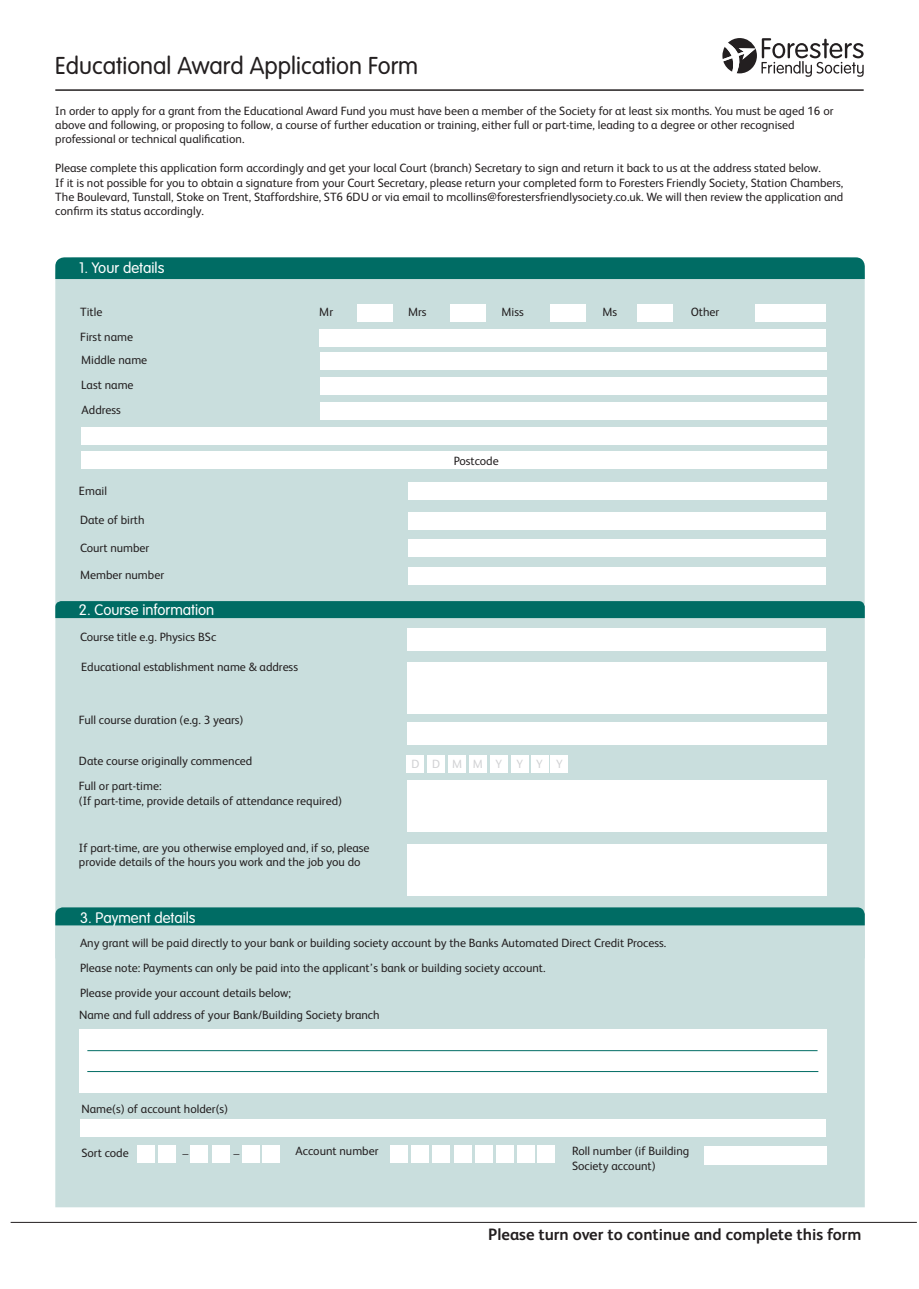
<style>
.page{position:relative;width:919px;height:1289px;background:#fff}
.page>*{position:absolute;margin:0;border:0;box-sizing:border-box;transform-origin:0 0}
.t1{font:300 24px "VAG Rounded Std";color:#231f20}
.t2{font:700 16.5px "FS Albert";color:#231f20}
.t3{font:300 15px "VAG Rounded Std";color:#fff}
.t4{font:12px/14.4px "FS Albert";color:#231f20}
.t5{font:12px "FS Albert";color:#d1d2d4}
</style>
<div class="page">
<hr style="left:55px;top:89px;width:808px;height:2px;background:#231f20">
<svg style="left:722px;top:38px;width:141px;height:39px"></svg>
<hr style="left:11px;top:1222px;width:905px;height:1px;background:#231f20">
<div style="left:55px;top:279px;width:809px;height:322px;background:#c9dedd"></div>
<div style="left:55px;top:257px;width:809px;height:22px;background:#006c64"></div>
<div style="left:357px;top:304px;width:35px;height:17px;background:#fff"></div>
<div style="left:450px;top:304px;width:35px;height:17px;background:#fff"></div>
<div style="left:637px;top:304px;width:35px;height:17px;background:#fff"></div>
<div style="left:550px;top:304px;width:35px;height:17px;background:#fff"></div>
<div style="left:755px;top:304px;width:70px;height:17px;background:#fff"></div>
<div style="left:320px;top:377px;width:506px;height:17px;background:#fff"></div>
<div style="left:319px;top:329px;width:506px;height:17px;background:#fff"></div>
<div style="left:320px;top:402px;width:506px;height:17px;background:#fff"></div>
<div style="left:81px;top:426px;width:745px;height:18px;background:#fff"></div>
<div style="left:81px;top:451px;width:745px;height:18px;background:#fff"></div>
<div style="left:408px;top:511px;width:418px;height:18px;background:#fff"></div>
<div style="left:408px;top:539px;width:418px;height:18px;background:#fff"></div>
<div style="left:408px;top:567px;width:418px;height:17px;background:#fff"></div>
<div style="left:320px;top:351px;width:506px;height:18px;background:#fff"></div>
<div style="left:55px;top:618px;width:809px;height:289px;background:#c9dedd"></div>
<div style="left:55px;top:601px;width:809px;height:17px;background:#006c64"></div>
<div style="left:407px;top:628px;width:418px;height:23px;background:#fff"></div>
<div style="left:407px;top:722px;width:419px;height:23px;background:#fff"></div>
<div style="left:407px;top:661px;width:419px;height:52px;background:#fff"></div>
<div style="left:407px;top:482px;width:419px;height:17px;background:#fff"></div>
<div style="left:407px;top:755px;width:17px;height:17px;background:#fff"></div>
<div style="left:428px;top:755px;width:17px;height:17px;background:#fff"></div>
<div style="left:448px;top:755px;width:17px;height:17px;background:#fff"></div>
<div style="left:469px;top:755px;width:17px;height:17px;background:#fff"></div>
<div style="left:490px;top:755px;width:17px;height:17px;background:#fff"></div>
<div style="left:511px;top:755px;width:17px;height:17px;background:#fff"></div>
<div style="left:531px;top:755px;width:17px;height:17px;background:#fff"></div>
<div style="left:551px;top:755px;width:17px;height:17px;background:#fff"></div>
<div style="left:407px;top:780px;width:419px;height:52px;background:#fff"></div>
<div style="left:407px;top:843px;width:419px;height:52px;background:#fff"></div>
<div style="left:55px;top:925px;width:809px;height:282px;background:#c9dedd"></div>
<div style="left:55px;top:907px;width:809px;height:18px;background:#006c64"></div>
<div style="left:80px;top:1119px;width:746px;height:17px;background:#fff"></div>
<div style="left:79px;top:1029px;width:747px;height:64px;background:#fff"></div>
<hr style="left:87px;top:1050px;width:730px;height:1px;background:#006c64">
<hr style="left:87px;top:1071px;width:731px;height:1px;background:#006c64">
<div style="left:390px;top:1145px;width:17px;height:17px;background:#fff"></div>
<div style="left:411px;top:1145px;width:17px;height:17px;background:#fff"></div>
<div style="left:432px;top:1145px;width:18px;height:17px;background:#fff"></div>
<div style="left:454px;top:1145px;width:17px;height:17px;background:#fff"></div>
<div style="left:475px;top:1145px;width:17px;height:17px;background:#fff"></div>
<div style="left:496px;top:1145px;width:18px;height:17px;background:#fff"></div>
<div style="left:517px;top:1145px;width:17px;height:17px;background:#fff"></div>
<div style="left:537px;top:1145px;width:17px;height:17px;background:#fff"></div>
<div style="left:137px;top:1145px;width:18px;height:17px;background:#fff"></div>
<div style="left:159px;top:1145px;width:17px;height:17px;background:#fff"></div>
<div style="left:191px;top:1145px;width:17px;height:17px;background:#fff"></div>
<div style="left:212px;top:1145px;width:17px;height:17px;background:#fff"></div>
<div style="left:242px;top:1145px;width:17px;height:17px;background:#fff"></div>
<div style="left:262px;top:1145px;width:18px;height:17px;background:#fff"></div>
<div style="left:704px;top:1145px;width:122px;height:18px;background:#fff"></div>
<p class="t1" style="left:55px;top:52px;width:364px">Educational Award Application Form</p>
<p class="t4" style="left:55px;top:103px;width:779px">In order to apply for a grant from the Educational Award Fund you must have been a member of the Society for at least six months. You must be aged 16 or above and following, or proposing to follow, a course of further education or training, either full or part-time, leading to a degree or other recognised</p>
<p class="t4" style="left:55px;top:131px;width:191px">professional or technical qualification.</p>
<p class="t4" style="left:55px;top:160px;width:767px">Please complete this application form accordingly and get your local Court (branch) Secretary to sign and return it back to us at the address stated below.</p>
<p class="t4" style="left:55px;top:175px;width:789px">If it is not possible for you to obtain a signature from your Court Secretary, please return your completed form to Foresters Friendly Society, Station Chambers,</p>
<p class="t4" style="left:55px;top:189px;width:789px">The Boulevard, Tunstall, Stoke on Trent, Staffordshire, ST6 6DU or via email to mcollins@forestersfriendlysociety.co.uk. We will then review the application and confirm its status accordingly.</p>
<p class="t3" style="left:79px;top:259px;width:87px">1. Your details</p>
<p class="t4" style="left:80px;top:304px;width:24px">Title</p>
<p class="t4" style="left:319px;top:304px;width:15px">Mr</p>
<p class="t4" style="left:408px;top:304px;width:20px">Mrs</p>
<p class="t4" style="left:501px;top:304px;width:24px">Miss</p>
<p class="t4" style="left:602px;top:304px;width:16px">Ms</p>
<p class="t4" style="left:690px;top:304px;width:30px">Other</p>
<p class="t4" style="left:80px;top:329px;width:55px">First name</p>
<p class="t4" style="left:81px;top:377px;width:54px">Last name</p>
<p class="t4" style="left:81px;top:352px;width:68px">Middle name</p>
<p class="t4" style="left:82px;top:402px;width:41px">Address</p>
<p class="t4" style="left:79px;top:482px;width:29px">Email</p>
<p class="t4" style="left:80px;top:512px;width:66px">Date of birth</p>
<p class="t4" style="left:80px;top:539px;width:71px">Court number</p>
<p class="t4" style="left:80px;top:567px;width:85px">Member number</p>
<p class="t3" style="left:79px;top:600px;width:137px">2. Course information</p>
<p class="t4" style="left:80px;top:629px;width:138px">Course title e.g. Physics BSc</p>
<p class="t4" style="left:81px;top:658px;width:218px">Educational establishment name &amp; address</p>
<p class="t4" style="left:79px;top:711px;width:166px">Full course duration (e.g. 3 years)</p>
<p class="t4" style="left:79px;top:753px;width:175px">Date course originally commenced</p>
<p class="t4" style="left:79px;top:778px;width:84px">Full or part-time:</p>
<p class="t4" style="left:79px;top:792px;width:264px">(If part-time, provide details of attendance required)</p>
<p class="t4" style="left:79px;top:839px;width:292px">If part-time, are you otherwise employed and, if so, please provide details of the hours you work and the job you do</p>
<p class="t3" style="left:80px;top:909px;width:117px">3. Payment details</p>
<p class="t4" style="left:454px;top:453px;width:46px">Postcode</p>
<p class="t5" style="left:411px;top:756px;width:10px">D</p>
<p class="t5" style="left:432px;top:756px;width:10px">D</p>
<p class="t5" style="left:452px;top:756px;width:12px">M</p>
<p class="t5" style="left:473px;top:756px;width:12px">M</p>
<p class="t5" style="left:495px;top:756px;width:8px">Y</p>
<p class="t5" style="left:516px;top:756px;width:8px">Y</p>
<p class="t5" style="left:536px;top:756px;width:8px">Y</p>
<p class="t5" style="left:556px;top:756px;width:8px">Y</p>
<p class="t4" style="left:80px;top:934px;width:587px">Any grant will be paid directly to your bank or building society account by the Banks Automated Direct Credit Process.</p>
<p class="t4" style="left:80px;top:960px;width:467px">Please note: Payments can only be paid into the applicant’s bank or building society account.</p>
<p class="t4" style="left:80px;top:985px;width:213px">Please provide your account details below;</p>
<p class="t4" style="left:79px;top:1006px;width:302px">Name and full address of your Bank/Building Society branch</p>
<p class="t4" style="left:81px;top:1101px;width:148px">Name(s) of account holder(s)</p>
<p class="t4" style="left:81px;top:1145px;width:49px">Sort code</p>
<p class="t4" style="left:295px;top:1143px;width:84px">Account number</p>
<p class="t4" style="left:572px;top:1143px;width:119px">Roll number (if Building<br>Society account)</p>
<p class="t4" style="left:183px;top:1141px;width:8px">_</p>
<p class="t4" style="left:233px;top:1141px;width:8px">_</p>
<p class="t2" style="left:488px;top:1222px;width:375px">Please turn over to continue and complete this form</p>
</div>
